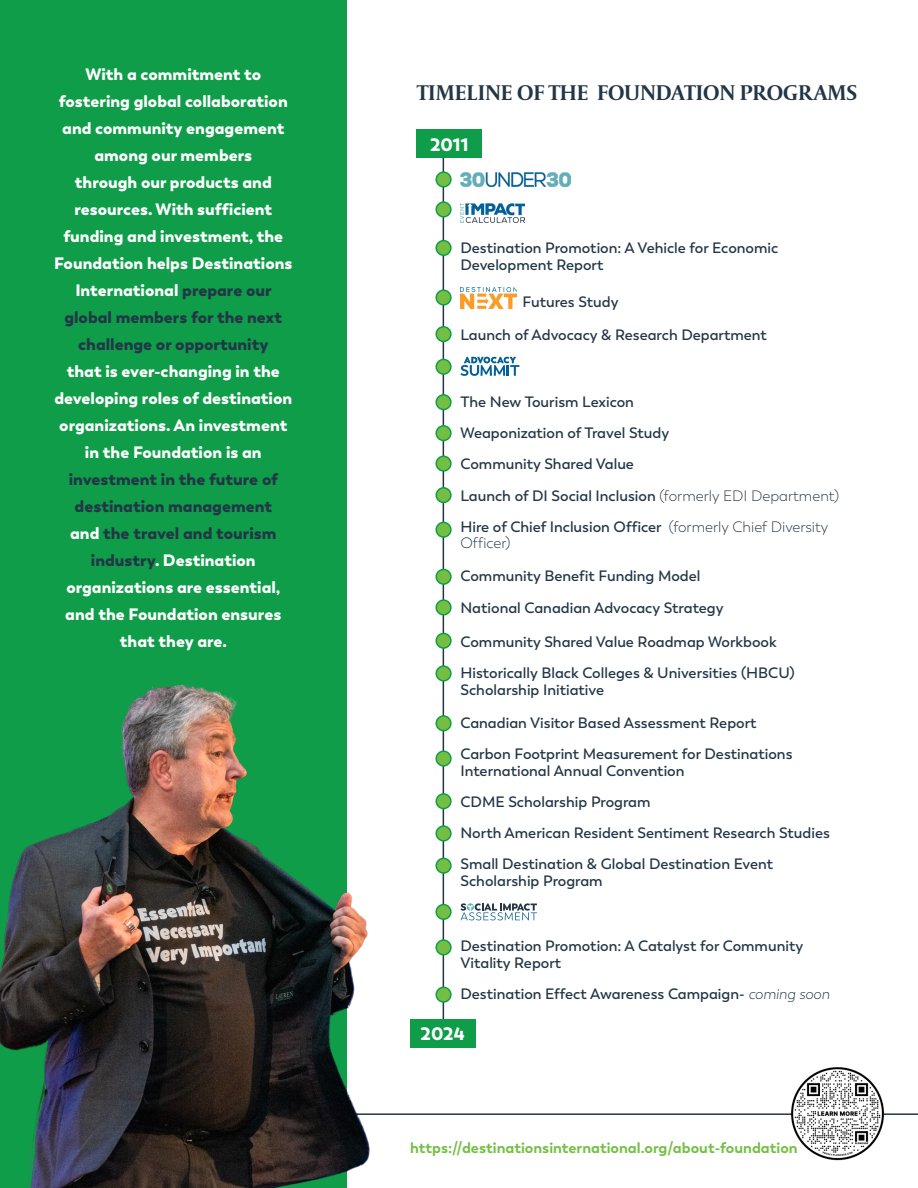
<style>
.page{position:relative;width:918px;height:1188px;background:#fff}
.page>*{position:absolute;margin:0;border:0;box-sizing:border-box;transform-origin:0 0}
.t1{font:700 22.5px "Capitolium 2";color:#213646}
.t2{font:900 18px "Trenda";color:#fff}
.t3{font:900 16.5px/27px "Trenda";color:#fff;text-align:center}
.t4{font:600 15px/16.8px "Trenda";color:#213646}
.t5{font:300 15px/16.8px "Trenda";color:#213646}
.t6{font:700 15px "Trenda";color:#74bf43}
.s1{color:#223646}
.s2{font-weight:300}
.s3{font-weight:600}
.s4{font-weight:300;font-style:italic}
</style>
<div class="page">
<div style="left:0;top:0;width:347px;height:1188px;background:#0f9d49"></div>
<div style="left:417px;top:129px;width:65px;height:29px;background:#0f9d49"></div>
<hr style="left:443px;top:158px;width:1px;height:864px;background:#223646">
<div style="left:436px;top:172px;width:15px;height:15px;background:#74bf43;border-radius:50%"></div>
<div style="left:435px;top:171px;width:17px;height:17px;border:2px solid #0f9d49;border-radius:50%"></div>
<div style="left:436px;top:202px;width:15px;height:15px;background:#74bf43;border-radius:50%"></div>
<div style="left:435px;top:201px;width:17px;height:17px;border:2px solid #0f9d49;border-radius:50%"></div>
<div style="left:436px;top:241px;width:15px;height:14px;background:#74bf43;border-radius:50%"></div>
<div style="left:435px;top:240px;width:17px;height:16px;border:2px solid #0f9d49;border-radius:50%"></div>
<div style="left:436px;top:290px;width:15px;height:15px;background:#74bf43;border-radius:50%"></div>
<div style="left:435px;top:289px;width:17px;height:17px;border:2px solid #0f9d49;border-radius:50%"></div>
<div style="left:436px;top:327px;width:15px;height:14px;background:#74bf43;border-radius:50%"></div>
<div style="left:435px;top:326px;width:17px;height:16px;border:2px solid #0f9d49;border-radius:50%"></div>
<div style="left:436px;top:359px;width:15px;height:15px;background:#74bf43;border-radius:50%"></div>
<div style="left:435px;top:359px;width:17px;height:16px;border:2px solid #0f9d49;border-radius:50%"></div>
<div style="left:436px;top:395px;width:15px;height:15px;background:#74bf43;border-radius:50%"></div>
<div style="left:435px;top:394px;width:17px;height:16px;border:2px solid #0f9d49;border-radius:50%"></div>
<div style="left:436px;top:426px;width:15px;height:14px;background:#74bf43;border-radius:50%"></div>
<div style="left:435px;top:425px;width:17px;height:16px;border:2px solid #0f9d49;border-radius:50%"></div>
<div style="left:436px;top:456px;width:15px;height:15px;background:#74bf43;border-radius:50%"></div>
<div style="left:435px;top:456px;width:17px;height:16px;border:2px solid #0f9d49;border-radius:50%"></div>
<div style="left:436px;top:488px;width:15px;height:14px;background:#74bf43;border-radius:50%"></div>
<div style="left:435px;top:487px;width:17px;height:16px;border:2px solid #0f9d49;border-radius:50%"></div>
<div style="left:436px;top:522px;width:15px;height:15px;background:#74bf43;border-radius:50%"></div>
<div style="left:435px;top:522px;width:17px;height:16px;border:2px solid #0f9d49;border-radius:50%"></div>
<div style="left:436px;top:569px;width:15px;height:15px;background:#74bf43;border-radius:50%"></div>
<div style="left:435px;top:569px;width:17px;height:16px;border:2px solid #0f9d49;border-radius:50%"></div>
<div style="left:436px;top:600px;width:15px;height:15px;background:#74bf43;border-radius:50%"></div>
<div style="left:435px;top:599px;width:17px;height:17px;border:2px solid #0f9d49;border-radius:50%"></div>
<div style="left:436px;top:633px;width:15px;height:15px;background:#74bf43;border-radius:50%"></div>
<div style="left:435px;top:633px;width:17px;height:16px;border:2px solid #0f9d49;border-radius:50%"></div>
<div style="left:436px;top:666px;width:15px;height:15px;background:#74bf43;border-radius:50%"></div>
<div style="left:435px;top:665px;width:17px;height:17px;border:2px solid #0f9d49;border-radius:50%"></div>
<div style="left:436px;top:716px;width:15px;height:15px;background:#74bf43;border-radius:50%"></div>
<div style="left:435px;top:715px;width:17px;height:16px;border:2px solid #0f9d49;border-radius:50%"></div>
<div style="left:436px;top:751px;width:15px;height:15px;background:#74bf43;border-radius:50%"></div>
<div style="left:435px;top:750px;width:17px;height:17px;border:2px solid #0f9d49;border-radius:50%"></div>
<div style="left:436px;top:794px;width:15px;height:15px;background:#74bf43;border-radius:50%"></div>
<div style="left:435px;top:793px;width:17px;height:16px;border:2px solid #0f9d49;border-radius:50%"></div>
<div style="left:436px;top:826px;width:15px;height:15px;background:#74bf43;border-radius:50%"></div>
<div style="left:435px;top:825px;width:17px;height:17px;border:2px solid #0f9d49;border-radius:50%"></div>
<div style="left:436px;top:858px;width:15px;height:15px;background:#74bf43;border-radius:50%"></div>
<div style="left:435px;top:858px;width:17px;height:16px;border:2px solid #0f9d49;border-radius:50%"></div>
<div style="left:436px;top:905px;width:15px;height:14px;background:#74bf43;border-radius:50%"></div>
<div style="left:435px;top:904px;width:17px;height:16px;border:2px solid #0f9d49;border-radius:50%"></div>
<div style="left:436px;top:940px;width:15px;height:15px;background:#74bf43;border-radius:50%"></div>
<div style="left:435px;top:939px;width:17px;height:16px;border:2px solid #0f9d49;border-radius:50%"></div>
<div style="left:436px;top:987px;width:15px;height:15px;background:#74bf43;border-radius:50%"></div>
<div style="left:435px;top:987px;width:17px;height:16px;border:2px solid #0f9d49;border-radius:50%"></div>
<img style="left:460px;top:172px;width:111px;height:14px">
<svg style="left:460px;top:357px;width:59px;height:19px"></svg>
<img style="left:460px;top:287px;width:56px;height:22px">
<img style="left:460px;top:203px;width:65px;height:19px">
<svg style="left:460px;top:903px;width:77px;height:17px"></svg>
<div style="left:410px;top:1019px;width:65px;height:29px;background:#0f9d49"></div>
<svg style="left:373px;top:1113px;width:545px;height:2px"></svg>
<img style="left:0;top:684px;width:373px;height:504px">
<img style="left:790px;top:1067px;width:96px;height:94px">
<p class="t3" style="left:54px;top:61px;width:240px">With a commitment to fostering global collaboration and community engagement among our members<br>through our products and resources. With sufficient funding and investment, the<br>Foundation helps Destinations<br>International <span class="s1">prepare our global members for the next challenge or opportunity<br></span>that is ever-changing in the developing roles of destination organizations. An investment in the Foundation is an <span class="s1">investment in the future of destination management<br></span>and <span class="s1">the travel and tourism industry</span>. Destination organizations are essential, and the Foundation ensures that they are.</p>
<p class="t1" style="left:417px;top:78px;width:442px">TIMELINE OF THE FOUNDATION PROGRAMS</p>
<p class="t2" style="left:430px;top:133px;width:40px">2011</p>
<p class="t4" style="left:460px;top:240px;width:319px">Destination Promotion: A Vehicle for Economic<br>Development Report</p>
<p class="t4" style="left:523px;top:293px;width:97px">Futures Study</p>
<p class="t4" style="left:460px;top:326px;width:308px">Launch of Advocacy &amp; Research Department</p>
<p class="t4" style="left:460px;top:393px;width:175px">The New Tourism Lexicon</p>
<p class="t4" style="left:460px;top:425px;width:210px">Weaponization of Travel Study</p>
<p class="t4" style="left:460px;top:456px;width:175px">Community Shared Value</p>
<p class="t4" style="left:460px;top:487px;width:380px">Launch of DI Social Inclusion <span class="s2">(formerly EDI Department)</span></p>
<p class="t5" style="left:460px;top:518px;width:369px"><span class="s3">Hire of Chief Inclusion Officer</span> (formerly Chief Diversity<br>Officer)</p>
<p class="t4" style="left:460px;top:568px;width:242px">Community Benefit Funding Model</p>
<p class="t4" style="left:460px;top:599px;width:265px">National Canadian Advocacy Strategy</p>
<p class="t4" style="left:460px;top:633px;width:318px">Community Shared Value Roadmap Workbook</p>
<p class="t4" style="left:460px;top:664px;width:336px">Historically Black Colleges &amp; Universities (HBCU)<br>Scholarship Initiative</p>
<p class="t4" style="left:460px;top:714px;width:298px">Canadian Visitor Based Assessment Report</p>
<p class="t4" style="left:460px;top:745px;width:334px">Carbon Footprint Measurement for Destinations<br>International Annual Convention</p>
<p class="t4" style="left:460px;top:794px;width:192px">CDME Scholarship Program</p>
<p class="t4" style="left:460px;top:825px;width:371px">North American Resident Sentiment Research Studies</p>
<p class="t4" style="left:460px;top:856px;width:314px">Small Destination &amp; Global Destination Event<br>Scholarship Program</p>
<p class="t4" style="left:460px;top:938px;width:344px">Destination Promotion: A Catalyst for Community<br>Vitality Report</p>
<p class="t4" style="left:460px;top:986px;width:371px">Destination Effect Awareness Campaign- <span class="s4">coming soon</span></p>
<p class="t2" style="left:421px;top:1022px;width:45px">2024</p>
<p class="t6" style="left:410px;top:1139px;width:389px">https://destinationsinternational.org/about-foundation</p>
</div>
